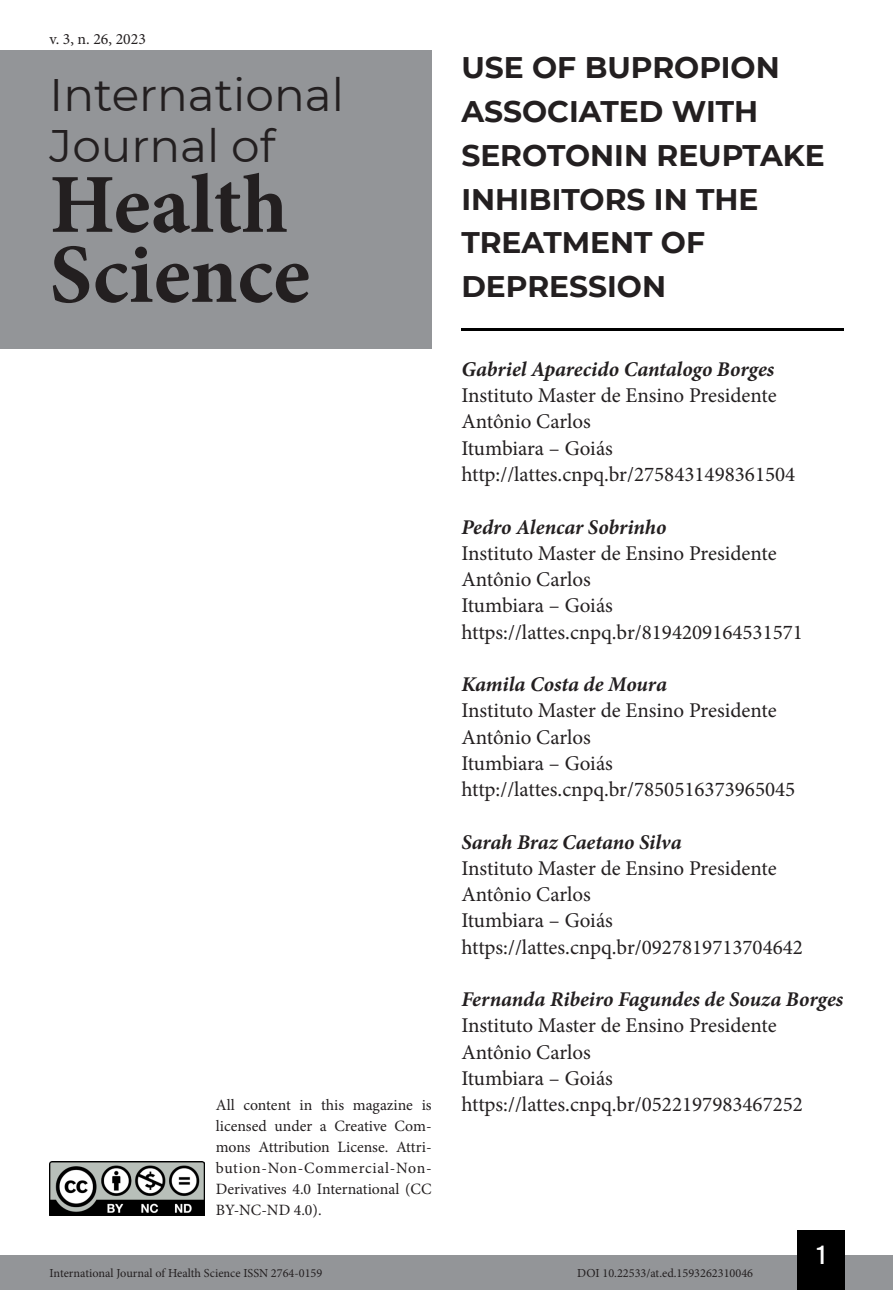
<style>
.page{position:relative;width:893px;height:1290px;background:#fff}
.page>*{position:absolute;margin:0;border:0;box-sizing:border-box;transform-origin:0 0}
.t1{font:700 84px/70px "Minion Pro";color:#231f20}
.t2{font:45.5px/50.8px "Montserrat";color:#231f20}
.Título_Artigo{font:700 29.75px/43.8px "Montserrat";color:#231f20}
.t3{font:26.25px "Bebas Kai";color:#fff}
.Infos_autor{font:21px/26.2px "Minion Pro";color:#231f20}
.Autor{font:italic 700 21px "Minion Pro";letter-spacing:-.005em;color:#231f20}
.t4{font:15.75px/21px "Minion Pro";color:#231f20;text-align:justify}
.t5{font:12.25px "Minion Pro";color:#231f20}
</style>
<div class="page">
<div style="left:0;top:1255px;width:893px;height:35px;background:#939598"></div>
<div style="left:797px;top:1230px;width:48px;height:60px;background:#000"></div>
<img style="left:50px;top:1161px;width:154px;height:54px">
<div style="left:0;top:50px;width:432px;height:298px;background:#939598"></div>
<hr style="left:461px;top:329px;width:382px;height:2px;background:#000">
<p class="t4" style="left:50px;top:28px;width:98px">v. 3, n. 26, 2023</p>
<h2 class="t2" style="left:50px;top:68px;width:296px">International<br>Journal of</h2>
<h1 class="t1" style="left:50px;top:169px;width:262px">Health<br>Science</h1>
<p class="t4" style="left:216px;top:1095px;width:217px">All content in this magazine is licensed under a Creative Com&shy;mons Attribution License. Attri&shy;bution-Non-Commercial-Non-Derivatives 4.0 International (CC BY-NC-ND 4.0).</p>
<p class="Título_Artigo" style="left:461px;top:44px;width:365px">USE OF BUPROPION<br>ASSOCIATED WITH<br>SEROTONIN REUPTAKE<br>INHIBITORS IN THE<br>TREATMENT OF<br>DEPRESSION</p>
<p class="Autor" style="left:461px;top:354px;width:314px">Gabriel Aparecido Cantalogo Borges</p>
<p class="Infos_autor" style="left:461px;top:382px;width:317px">Instituto Master de Ensino Presidente<br>Antônio Carlos</p>
<p class="Infos_autor" style="left:461px;top:435px;width:153px">Itumbiara – Goiás</p>
<p class="Infos_autor" style="left:461px;top:461px;width:335px">http://lattes.cnpq.br/2758431498361504</p>
<p class="Autor" style="left:461px;top:512px;width:207px">Pedro Alencar Sobrinho</p>
<p class="Infos_autor" style="left:461px;top:540px;width:317px">Instituto Master de Ensino Presidente<br>Antônio Carlos</p>
<p class="Infos_autor" style="left:461px;top:592px;width:153px">Itumbiara – Goiás</p>
<p class="Infos_autor" style="left:461px;top:619px;width:343px">https://lattes.cnpq.br/8194209164531571</p>
<p class="Autor" style="left:461px;top:669px;width:207px">Kamila Costa de Moura</p>
<p class="Infos_autor" style="left:461px;top:697px;width:317px">Instituto Master de Ensino Presidente<br>Antônio Carlos</p>
<p class="Infos_autor" style="left:461px;top:750px;width:153px">Itumbiara – Goiás</p>
<p class="Infos_autor" style="left:461px;top:776px;width:335px">http://lattes.cnpq.br/7850516373965045</p>
<p class="Autor" style="left:461px;top:827px;width:222px">Sarah Braz Caetano Silva</p>
<p class="Infos_autor" style="left:461px;top:855px;width:317px">Instituto Master de Ensino Presidente<br>Antônio Carlos</p>
<p class="Infos_autor" style="left:461px;top:907px;width:153px">Itumbiara – Goiás</p>
<p class="Infos_autor" style="left:461px;top:934px;width:343px">https://lattes.cnpq.br/0927819713704642</p>
<p class="Autor" style="left:461px;top:984px;width:383px">Fernanda Ribeiro Fagundes de Souza Borges</p>
<p class="Infos_autor" style="left:461px;top:1012px;width:317px">Instituto Master de Ensino Presidente<br>Antônio Carlos</p>
<p class="Infos_autor" style="left:461px;top:1065px;width:153px">Itumbiara – Goiás</p>
<p class="Infos_autor" style="left:461px;top:1091px;width:343px">https://lattes.cnpq.br/0522197983467252</p>
<p class="t3" style="left:817px;top:1241px;width:10px">1</p>
<p class="t5" style="left:50px;top:1265px;width:274px">International Journal of Health Science ISSN 2764-0159</p>
<p class="t5" style="left:577px;top:1265px;width:177px">DOI 10.22533/at.ed.1593262310046</p>
</div>
